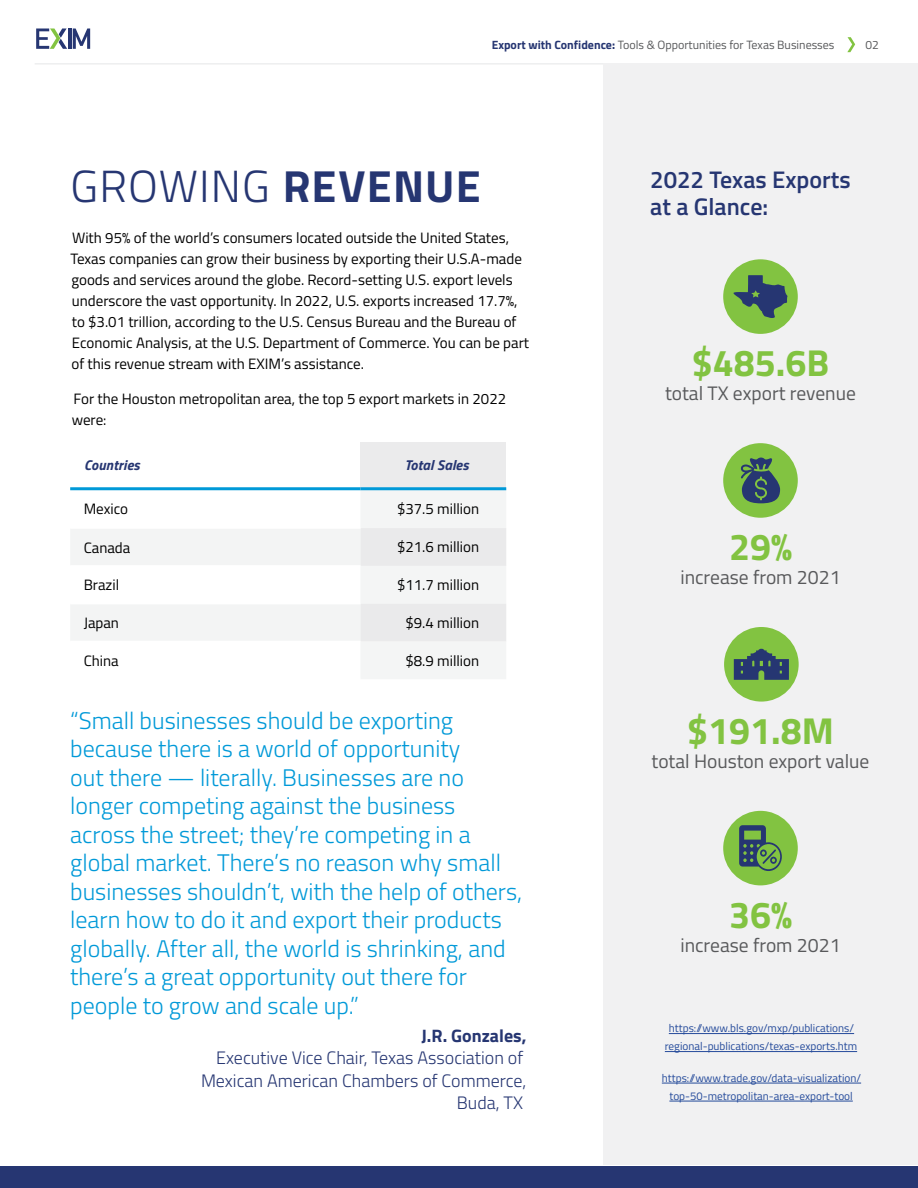
<style>
.page{position:relative;width:918px;height:1188px;background:#fff}
.page>*{position:absolute;margin:0;border:0;box-sizing:border-box;transform-origin:0 0}
.t1{font:300 45px "Titillium Web";letter-spacing:.025em;color:#263672}
.t2{font:700 37.5px "Titillium Web";color:#82c341}
.t3{font:300 24px/28.5px "Titillium Web";color:#0099d8}
.t4{font:600 24px/27px "Titillium Web";color:#263672}
.t5{font:19.5px "Titillium Web";color:#58595b}
.t6{font:300 18px/22.5px "Titillium Web";color:#263672;text-align:right}
.t7{font:700 18px "Titillium Web";color:#263672}
.t8{font:15px/21px "Titillium Web";color:#000}
.t9{font:italic 700 14.25px "Titillium Web";letter-spacing:.01em;color:#263672}
.t10{font:12px "Titillium Web";color:#58595b}
.t11{font:11.25px/18px "Titillium Web";color:#254b9b;text-align:center}
.s1{font-weight:700;color:#263672}
.s2{font-weight:700}
</style>
<div class="page">
<div style="left:0;top:1166px;width:918px;height:22px;background:#263672"></div>
<svg style="left:847px;top:37px;width:8px;height:15px"></svg>
<hr style="left:35px;top:63px;width:847px;height:2px;background:#e6e7e8">
<hr style="left:68px;top:28px;width:3px;height:21px;background:#263672">
<svg style="left:73px;top:28px;width:17px;height:21px"></svg>
<svg style="left:36px;top:28px;width:31px;height:21px"></svg>
<div style="left:603px;top:63px;width:315px;height:1102px;background:#f1f1f2"></div>
<div style="left:360px;top:443px;width:146px;height:46px;background:#ebebec"></div>
<svg style="left:70px;top:490px;width:436px;height:189px"></svg>
<hr style="left:70px;top:487px;width:290px;height:3px;background:#0099d8">
<hr style="left:360px;top:487px;width:146px;height:3px;background:#0099d8">
<hr style="left:70px;top:527px;width:290px;height:2px;background:#fff">
<hr style="left:70px;top:565px;width:290px;height:2px;background:#fff">
<hr style="left:70px;top:603px;width:290px;height:1px;background:#fff">
<hr style="left:70px;top:641px;width:290px;height:1px;background:#fff">
<hr style="left:669px;top:1033px;width:185px;height:1px;background:#254b9b">
<hr style="left:665px;top:1051px;width:192px;height:1px;background:#254b9b">
<hr style="left:662px;top:1083px;width:199px;height:1px;background:#254b9b">
<hr style="left:669px;top:1101px;width:184px;height:1px;background:#254b9b">
<div style="left:723px;top:259px;width:75px;height:75px;background:#82c341;border-radius:50%"></div>
<div style="left:723px;top:443px;width:75px;height:75px;background:#82c341;border-radius:50%"></div>
<div style="left:724px;top:627px;width:75px;height:75px;background:#82c341;border-radius:50%"></div>
<div style="left:723px;top:811px;width:75px;height:74px;background:#82c341;border-radius:50%"></div>
<svg style="left:733px;top:275px;width:55px;height:43px"></svg>
<svg style="left:734px;top:649px;width:55px;height:31px"></svg>
<svg style="left:741px;top:458px;width:39px;height:45px"></svg>
<svg style="left:739px;top:825px;width:43px;height:46px"></svg>
<p class="t10" style="left:492px;top:36px;width:344px"><span class="s1">Export with Confidence:</span> Tools &amp; Opportunities for Texas Businesses</p>
<p class="t10" style="left:866px;top:36px;width:15px">02</p>
<h1 class="t1" style="left:70px;top:154px;width:412px">GROWING <span class="s2">REVENUE</span></h1>
<p class="t8" style="left:71px;top:227px;width:460px">With 95% of the world’s consumers located outside the United States, Texas companies can grow their business by exporting their U.S.A-made goods and services around the globe. Record-setting U.S. export levels underscore the vast opportunity. In 2022, U.S. exports increased 17.7%, to $3.01 trillion, according to the U.S. Census Bureau and the Bureau of Economic Analysis, at the U.S. Department of Commerce. You can be part of this revenue stream with EXIM’s assistance.</p>
<p class="t8" style="left:72px;top:387px;width:436px">For the Houston metropolitan area, the top 5 export markets in 2022 were:</p>
<p class="t9" style="left:84px;top:454px;width:57px">Countries</p>
<p class="t9" style="left:405px;top:454px;width:66px">Total Sales</p>
<p class="t8" style="left:84px;top:498px;width:46px">Mexico</p>
<p class="t8" style="left:397px;top:498px;width:84px">$37.5 million</p>
<p class="t8" style="left:84px;top:536px;width:48px">Canada</p>
<p class="t8" style="left:397px;top:536px;width:84px">$21.6 million</p>
<p class="t8" style="left:84px;top:574px;width:37px">Brazil</p>
<p class="t8" style="left:397px;top:574px;width:84px">$11.7 million</p>
<p class="t8" style="left:84px;top:612px;width:37px">Japan</p>
<p class="t8" style="left:405px;top:611px;width:75px">$9.4 million</p>
<p class="t8" style="left:84px;top:650px;width:37px">China</p>
<p class="t8" style="left:405px;top:649px;width:75px">$8.9 million</p>
<p class="t3" style="left:70px;top:705px;width:454px">“Small businesses should be exporting because there is a world of opportunity<br>out there — literally. Businesses are no longer competing against the business across the street; they’re competing in a global market. There’s no reason why small businesses shouldn’t, with the help of others, learn how to do it and export their products globally. After all, the world is shrinking, and there’s a great opportunity out there for people to grow and scale up.”</p>
<p class="t7" style="left:422px;top:1021px;width:106px">J.R. Gonzales,</p>
<p class="t6" style="left:201px;top:1046px;width:327px">Executive Vice Chair, Texas Association of<br>Mexican American Chambers of Commerce,<br>Buda, TX</p>
<h3 class="t4" style="left:650px;top:165px;width:202px">2022 Texas Exports at a Glance:</h3>
<h2 class="t2" style="left:692px;top:335px;width:139px">$485.6B</h2>
<h3 class="t5" style="left:665px;top:379px;width:192px">total TX export revenue</h3>
<h2 class="t2" style="left:729px;top:518px;width:65px">29%</h2>
<h3 class="t5" style="left:680px;top:563px;width:162px">increase from 2021</h3>
<h2 class="t2" style="left:687px;top:702px;width:148px">$191.8M</h2>
<h3 class="t5" style="left:652px;top:747px;width:219px">total Houston export value</h3>
<h2 class="t2" style="left:729px;top:886px;width:65px">36%</h2>
<h3 class="t5" style="left:680px;top:931px;width:162px">increase from 2021</h3>
<p class="t11" style="left:665px;top:1019px;width:194px">https://www.bls.gov/mxp/publications/ regional-publications/texas-exports.htm</p>
<p class="t11" style="left:662px;top:1069px;width:201px">https://www.trade.gov/data-visualization/ top-50-metropolitan-area-export-tool</p>
</div>
